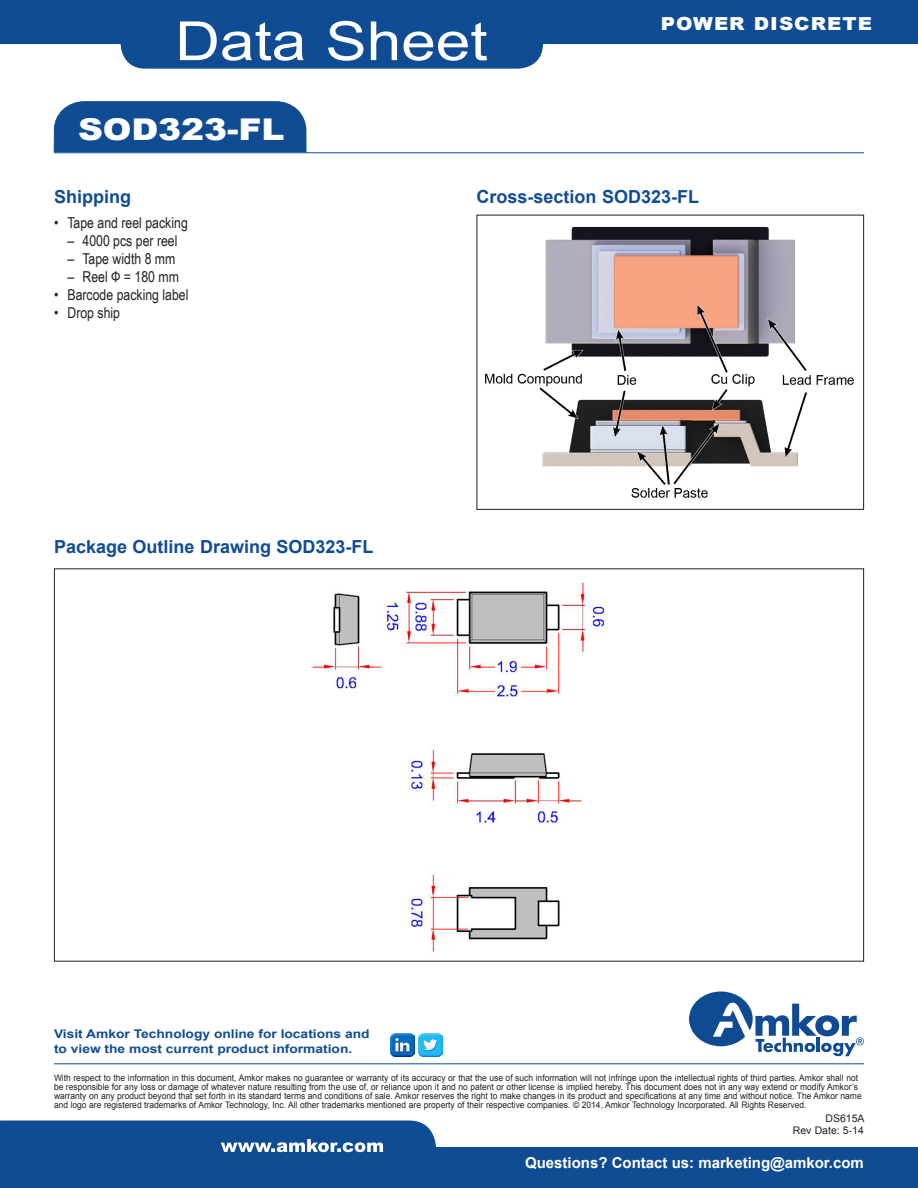
<style>
.page{position:relative;width:918px;height:1188px;background:#fff}
.page>*{position:absolute;margin:0;border:0;box-sizing:border-box;transform-origin:0 0}
.t1{font:54px "Arial";color:#fff;scale:1.15 1}
.Product_Name{font:900 30px "Arial";color:#fff;scale:1.15 1}
.Heading{font:700 18px "Arial";color:#0f4c93}
.t2{font:900 18px "Arial";letter-spacing:.05em;color:#fff;scale:1.1 1}
.t3{font:15px "Arial Narrow";color:#231f20}
.t4{font:700 15px "Arial";color:#fff}
.t5{font:700 12px "Arial";color:#0f4c93;scale:1.15 1}
.t6{font:10.5px/12px "Arial";color:#231f20;text-align:right}
.t7{font:9px/9px "Arial";color:#231f20;scale:.94 1}
</style>
<div class="page">
<div style="left:0;top:0;width:918px;height:44px;background:#0f4c93"></div>
<div style="left:121px;top:14px;width:421px;height:54px;background:#0f4c93;border-radius:24px"></div>
<div style="left:121px;top:13px;width:422px;height:56px;border:2px solid #0f4c93;border-radius:24px"></div>
<div style="left:0;top:1148px;width:918px;height:40px;background:#0f4c93"></div>
<svg style="left:689px;top:992px;width:175px;height:64px"></svg>
<hr style="left:54px;top:1064px;width:810px;height:1px;background:#0f4c93">
<svg style="left:0;top:1121px;width:436px;height:32px"></svg>
<img style="left:391px;top:1034px;width:23px;height:23px">
<img style="left:419px;top:1034px;width:23px;height:23px">
<hr style="left:54px;top:153px;width:810px;height:1px;background:#0f4c93">
<img style="left:485px;top:226px;width:369px;height:272px">
<div style="left:477px;top:215px;width:387px;height:295px;border:1px solid #231f20"></div>
<img style="left:311px;top:578px;width:296px;height:375px">
<svg style="left:54px;top:101px;width:252px;height:52px;background:#175296"></svg>
<h1 class="t1" style="left:175px;top:6px;width:273px">Data Sheet</h1>
<p class="Product_Name" style="left:78px;top:107px;width:181px">SOD323-FL</p>
<h3 class="t2" style="left:661px;top:11px;width:193px">POWER DISCRETE</h3>
<p class="Heading" style="left:54px;top:185px;width:79px">Shipping</p>
<p class="Heading" style="left:477px;top:185px;width:224px">Cross-section SOD323-FL</p>
<p class="t3" style="left:54px;top:211px;width:135px">• Tape and reel packing</p>
<p class="t3" style="left:68px;top:229px;width:112px">– 4000 pcs per reel</p>
<p class="t3" style="left:68px;top:247px;width:109px">– Tape width 8 mm</p>
<p class="t3" style="left:68px;top:265px;width:113px">– Reel Ф = 180 mm</p>
<p class="t3" style="left:54px;top:283px;width:136px">• Barcode packing label</p>
<p class="t3" style="left:54px;top:301px;width:68px">• Drop ship</p>
<p class="Heading" style="left:54px;top:535px;width:321px">Package Outline Drawing SOD323-FL</p>
<p class="t5" style="left:54px;top:1026px;width:276px">Visit Amkor Technology online for locations and</p>
<p class="t5" style="left:54px;top:1041px;width:261px">to view the most current product information.</p>
<p class="t7" style="left:54px;top:1074px;width:861px">With respect to the information in this document, Amkor makes no guarantee or warranty of its accuracy or that the use of such information will not infringe upon the intellectual rights of third parties. Amkor shall not be responsible for any loss or damage of whatever nature resulting from the use of, or reliance upon it and no patent or other license is implied hereby. This document does not in any way extend or modify Amkor’s warranty on any product beyond that set forth in its standard terms and conditions of sale. Amkor reserves the right to make changes in its product and specifications at any time and without notice. The Amkor name and logo are registered trademarks of Amkor Technology, Inc. All other trademarks mentioned are property of their respective companies. © 2014, Amkor Technology Incorporated. All Rights Reserved.</p>
<p class="t6" style="left:793px;top:1112px;width:73px">DS615A<br>Rev Date: 5-14</p>
<p class="t4" style="left:525px;top:1153px;width:340px">Questions? Contact us: marketing@amkor.com</p>
</div>
